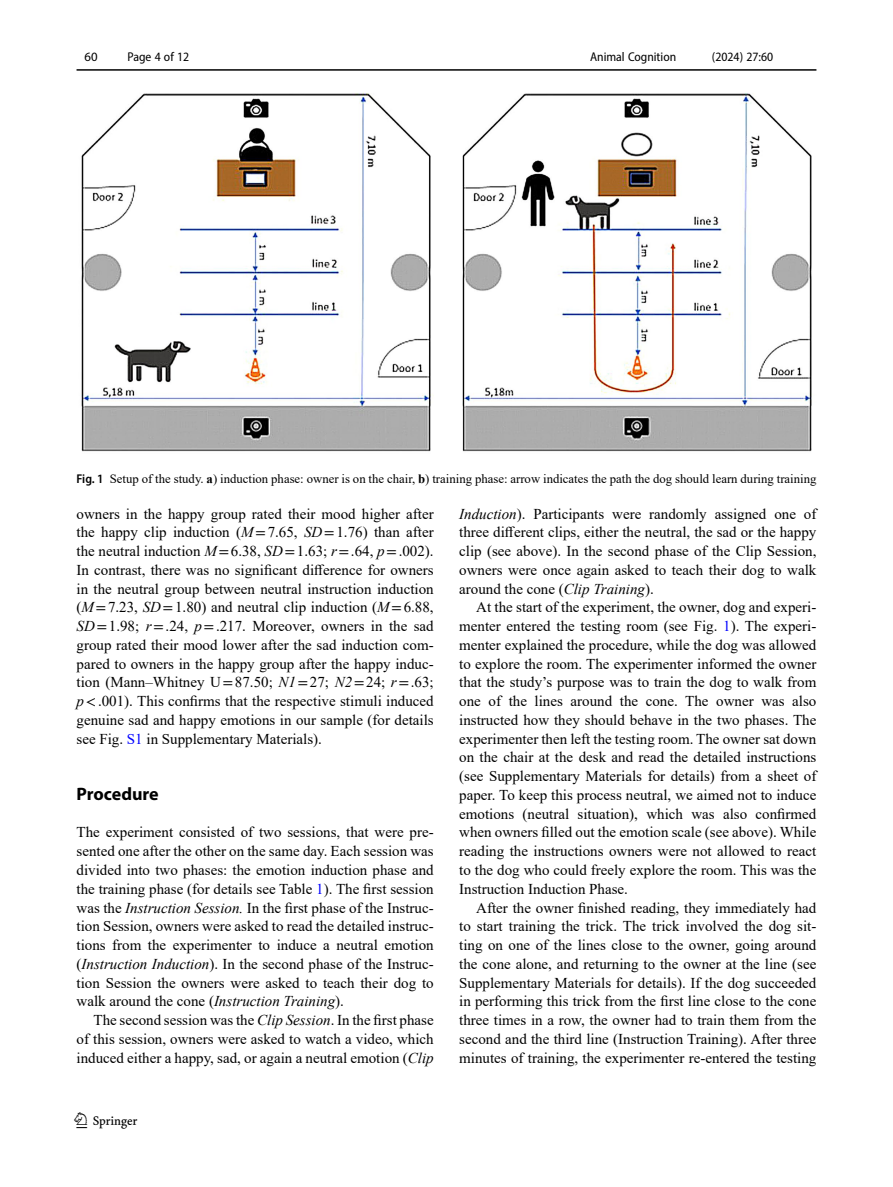
<style>
.page{position:relative;width:893px;height:1187px;background:#fff}
.page>*{position:absolute;margin:0;border:0;box-sizing:border-box;transform-origin:0 0}
.t1{font:22.5px "Springnew";color:#000}
.Head_1{font:700 18px "Myriad Pro";letter-spacing:-.005em;color:#000}
.Body_Text_Indent{font:15px/18.8px "Times New Roman";color:#000;text-align:justify}
.Body_Text{font:15px/18.8px "Times New Roman";color:#000;text-align:justify}
.Figure_Caption{font:12.75px "Times New Roman";color:#000}
.t2{font:semi-condensed 12.75px "Myriad Pro";color:#000}
.t3{font:12.75px "Myriad Pro";color:#000}
.s1{font-family:"Myriad Pro";font-weight:600;font-stretch:semi-condensed}
.s2{font-weight:700}
.s3{font-style:italic}
.s4{font-family:"STIX"}
.s5{color:#00f}
</style>
<div class="page">
<hr style="left:77px;top:69px;width:739px;height:2px;background:#000">
<img style="left:81px;top:93px;width:731px;height:359px">
<p class="t3" style="left:85px;top:48px;width:15px">60</p>
<p class="t2" style="left:127px;top:49px;width:63px">Page 4 of 12</p>
<p class="t2" style="left:590px;top:49px;width:88px">Animal Cognition</p>
<p class="t2" style="left:712px;top:49px;width:63px">(2024) 27:60</p>
<p class="Figure_Caption" style="left:77px;top:470px;width:741px"><span class="s1">Fig. 1</span> Setup of the study. <span class="s2">a</span>) induction phase: owner is on the chair, <span class="s2">b</span>) training phase: arrow indicates the path the dog should learn during training</p>
<p class="Body_Text" style="left:77px;top:503px;width:359px">owners in the happy group rated their mood higher after the happy clip induction (<span class="s3">M</span><span class="s4">=</span>7.65, <span class="s3">SD</span><span class="s4">=</span>1.76) than after the neutral induction <span class="s3">M</span><span class="s4">=</span>6.38, <span class="s3">SD</span><span class="s4">=</span>1.63; <span class="s3">r</span><span class="s4">=</span>.64, <span class="s3">p</span><span class="s4">=</span>.002).<br>In contrast, there was no significant difference for owners in the neutral group between neutral instruction induction (<span class="s3">M</span><span class="s4">=</span>7.23, <span class="s3">SD</span><span class="s4">=</span>1.80) and neutral clip induction (<span class="s3">M</span><span class="s4">=</span>6.88, <span class="s3">SD</span><span class="s4">=</span>1.98; <span class="s3">r</span><span class="s4">=</span>.24, <span class="s3">p</span><span class="s4">=</span>.217. Moreover, owners in the sad group rated their mood lower after the sad induction com&shy;pared to owners in the happy group after the happy induc&shy;tion (Mann–Whitney U<span class="s4">=</span>87.50; <span class="s3">N1</span><span class="s4">=</span>27; <span class="s3">N2</span><span class="s4">=</span>24; <span class="s3">r</span><span class="s4">=</span>.63; <span class="s3">p</span><span class="s4">&lt;</span>.001). This confirms that the respective stimuli induced genuine sad and happy emotions in our sample (for details see Fig. <span class="s5">S1</span> in Supplementary Materials).</p>
<p class="Head_1" style="left:77px;top:782px;width:84px">Procedure</p>
<p class="Body_Text" style="left:77px;top:822px;width:359px">The experiment consisted of two sessions, that were pre&shy;sented one after the other on the same day. Each session was divided into two phases: the emotion induction phase and the training phase (for details see Table <span class="s5">1</span>). The first session was the <span class="s3">Instruction Session.</span> In the first phase of the Instruc&shy;tion Session, owners were asked to read the detailed instruc&shy;tions from the experimenter to induce a neutral emotion (<span class="s3">Instruction Induction</span>). In the second phase of the Instruc&shy;tion Session the owners were asked to teach their dog to walk around the cone (<span class="s3">Instruction Training</span>).</p>
<p class="Body_Text_Indent" style="left:77px;top:1010px;width:359px;text-indent:17px">The second session was the <span class="s3">Clip Session</span>. In the first phase of this session, owners were asked to watch a video, which induced either a happy, sad, or again a neutral emotion (<span class="s3">Clip</span></p>
<h1 class="t1" style="left:77px;top:1107px;width:63px">1 3</h1>
<p class="Body_Text_Indent" style="left:459px;top:503px;width:359px"><span class="s3">Induction</span>). Participants were randomly assigned one of three different clips, either the neutral, the sad or the happy clip (see above). In the second phase of the Clip Session, owners were once again asked to teach their dog to walk around the cone (<span class="s3">Clip Training</span>).</p>
<p class="Body_Text_Indent" style="left:459px;top:597px;width:359px;text-indent:17px">At the start of the experiment, the owner, dog and experi&shy;menter entered the testing room (see Fig. <span class="s5">1</span>). The experi&shy;menter explained the procedure, while the dog was allowed to explore the room. The experimenter informed the owner that the study’s purpose was to train the dog to walk from one of the lines around the cone. The owner was also instructed how they should behave in the two phases. The experimenter then left the testing room. The owner sat down on the chair at the desk and read the detailed instructions (see Supplementary Materials for details) from a sheet of paper. To keep this process neutral, we aimed not to induce emotions (neutral situation), which was also confirmed when owners filled out the emotion scale (see above). While reading the instructions owners were not allowed to react to the dog who could freely explore the room. This was the Instruction Induction Phase.</p>
<p class="Body_Text_Indent" style="left:459px;top:897px;width:359px;text-indent:17px">After the owner finished reading, they immediately had to start training the trick. The trick involved the dog sit&shy;ting on one of the lines close to the owner, going around the cone alone, and returning to the owner at the line (see Supplementary Materials for details). If the dog succeeded in performing this trick from the first line close to the cone three times in a row, the owner had to train them from the second and the third line (Instruction Training). After three minutes of training, the experimenter re-entered the testing</p>
</div>
